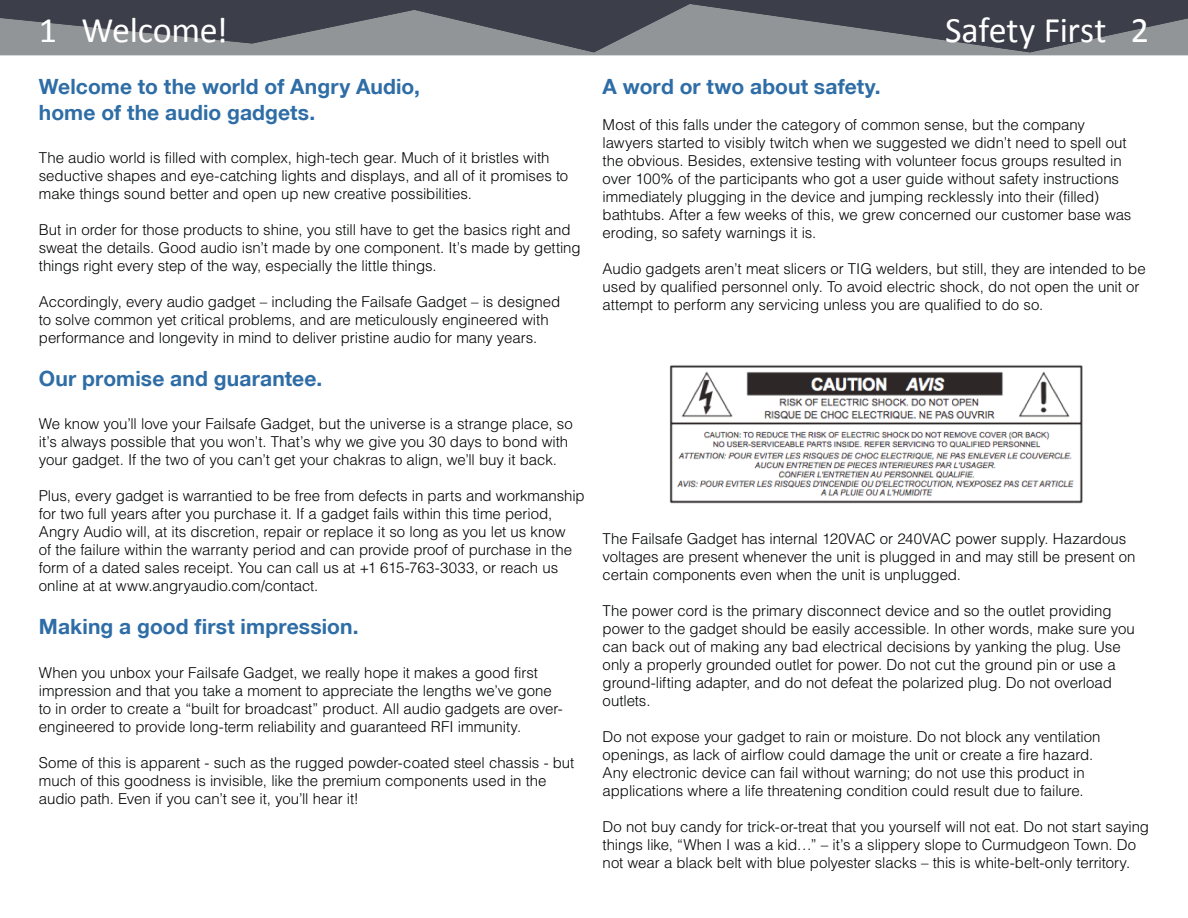
<style>
.page{position:relative;width:1188px;height:918px;background:#fff}
.page>*{position:absolute;margin:0;border:0;box-sizing:border-box;transform-origin:0 0}
.Page_Header{font:36px "Calibri";letter-spacing:-.01em;color:#fff}
.Section_Header{font:700 21px/25.2px "Helvetica Neue LT";letter-spacing:.005em;color:#2e6da6}
.t1{font:300 15px/18px "Helvetica";letter-spacing:-.005em;color:#020304}
</style>
<div class="page">
<hr style="left:0;top:0;width:1188px;height:4px;background:#3c3e49">
<svg style="left:0;top:4px;width:1188px;height:51px;background:#66686f"></svg>
<img style="left:669px;top:365px;width:414px;height:139px">
<p class="Page_Header" style="left:39px;top:5px;width:191px">1 Welcome!</p>
<p class="Page_Header" style="left:945px;top:5px;width:206px">Safety First 2</p>
<p class="Section_Header" style="left:39px;top:74px;width:383px">Welcome to the world of Angry Audio, home of the audio gadgets.</p>
<p class="t1" style="left:39px;top:148px;width:531px">The audio world is filled with complex, high-tech gear. Much of it bristles with seductive shapes and eye-catching lights and displays, and all of it promises to make things sound better and open up new creative possibilities.</p>
<p class="t1" style="left:39px;top:220px;width:543px">But in order for those products to shine, you still have to get the basics right and sweat the details. Good audio isn’t made by one component. It’s made by getting things right every step of the way, especially the little things.</p>
<p class="t1" style="left:39px;top:292px;width:523px">Accordingly, every audio gadget – including the Failsafe Gadget – is designed to solve common yet critical problems, and are meticulously engineered with performance and longevity in mind to deliver pristine audio for many years.</p>
<p class="Section_Header" style="left:39px;top:366px;width:285px">Our promise and guarantee.</p>
<p class="t1" style="left:39px;top:415px;width:535px">We know you’ll love your Failsafe Gadget, but the universe is a strange place, so it’s always possible that you won’t. That’s why we give you 30 days to bond with your gadget. If the two of you can’t get your chakras to align, we’ll buy it back.</p>
<p class="t1" style="left:39px;top:487px;width:547px">Plus, every gadget is warrantied to be free from defects in parts and workmanship for two full years after you purchase it. If a gadget fails within this time period, Angry Audio will, at its discretion, repair or replace it so long as you let us know<br>of the failure within the warranty period and can provide proof of purchase in the form of a dated sales receipt. You can call us at +1 615-763-3033, or reach us online at at www.angryaudio.com/contact.</p>
<p class="Section_Header" style="left:39px;top:614px;width:321px">Making a good first impression.</p>
<p class="t1" style="left:39px;top:663px;width:525px">When you unbox your Failsafe Gadget, we really hope it makes a good first impression and that you take a moment to appreciate the lengths we’ve gone to in order to create a “built for broadcast” product. All audio gadgets are over&shy;engineered to provide long-term reliability and guaranteed RFI immunity.</p>
<p class="t1" style="left:39px;top:753px;width:537px">Some of this is apparent - such as the rugged powder-coated steel chassis - but much of this goodness is invisible, like the premium components used in the audio path. Even if you can’t see it, you’ll hear it!</p>
<p class="Section_Header" style="left:603px;top:74px;width:280px">A word or two about safety.</p>
<p class="t1" style="left:603px;top:116px;width:530px">Most of this falls under the category of common sense, but the company lawyers started to visibly twitch when we suggested we didn’t need to spell out the obvious. Besides, extensive testing with volunteer focus groups resulted in over 100% of the participants who got a user guide without safety instructions immediately plugging in the device and jumping recklessly into their (filled) bathtubs. After a few weeks of this, we grew concerned our customer base was eroding, so safety warnings it is.</p>
<p class="t1" style="left:603px;top:260px;width:545px">Audio gadgets aren’t meat slicers or TIG welders, but still, they are intended to be used by qualified personnel only. To avoid electric shock, do not open the unit or attempt to perform any servicing unless you are qualified to do so.</p>
<p class="t1" style="left:603px;top:530px;width:534px">The Failsafe Gadget has internal 120VAC or 240VAC power supply. Hazardous voltages are present whenever the unit is plugged in and may still be present on certain components even when the unit is unplugged.</p>
<p class="t1" style="left:603px;top:602px;width:534px">The power cord is the primary disconnect device and so the outlet providing power to the gadget should be easily accessible. In other words, make sure you can back out of making any bad electrical decisions by yanking the plug. Use only a properly grounded outlet for power. Do not cut the ground pin or use a ground-lifting adapter, and do not defeat the polarized plug. Do not overload outlets.</p>
<p class="t1" style="left:603px;top:728px;width:499px">Do not expose your gadget to rain or moisture. Do not block any ventilation openings, as lack of airflow could damage the unit or create a fire hazard.</p>
<p class="t1" style="left:603px;top:764px;width:484px">Any electronic device can fail without warning; do not use this product in applications where a life threatening condition could result due to failure.</p>
<p class="t1" style="left:603px;top:818px;width:548px">Do not buy candy for trick-or-treat that you yourself will not eat. Do not start saying things like, “When I was a kid…” – it’s a slippery slope to Curmudgeon Town. Do not wear a black belt with blue polyester slacks – this is white-belt-only territory.</p>
</div>
